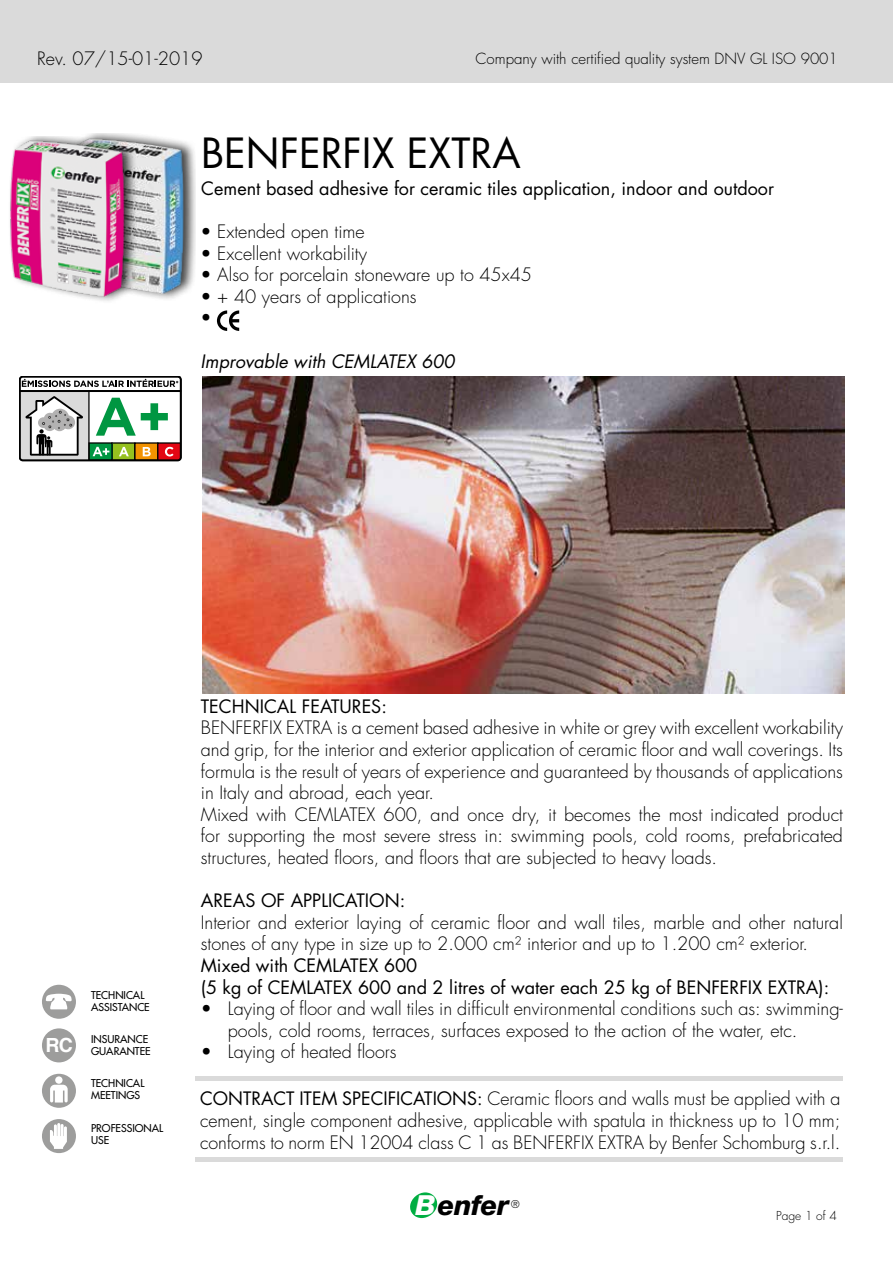
<style>
.page{position:relative;width:893px;height:1263px;background:#fff}
.page>*{position:absolute;margin:0;border:0;box-sizing:border-box;transform-origin:0 0}
.t1{font:40.5px "Futura CE";color:#000}
.t2{font:italic 800 27.6px "Helvetica Neue";letter-spacing:-.02em;color:#000}
.t3{font:700 19.5px "Helvetica";color:#fff}
.t4{font:300 18px/21.6px "Futura";color:#000}
.t5{font:18px/21.6px "Futura CE";color:#000}
.t6{font:italic 18px "Futura";color:#000}
.t7{font:300 15px "Futura";color:#000}
.t8{font:300 12px "Futura";color:#000}
.t9{font:10.5px/12px "Futura";color:#000}
.t10{font:300 10.5px "Futura";color:#000}
.s1{font-family:"Futura CE";font-weight:400}
.s2{color:#fff}
</style>
<div class="page">
<svg style="left:410px;top:1192px;width:28px;height:26px"></svg>
<div style="left:0;top:0;width:893px;height:83px;background:#dadada"></div>
<hr style="left:196px;top:1076px;width:647px;height:4px;background:#dadada">
<hr style="left:196px;top:1158px;width:647px;height:4px;background:#dadada">
<svg style="left:217px;top:310px;width:22px;height:21px"></svg>
<div style="left:42px;top:985px;width:34px;height:34px;background:#9d9d9c;border-radius:50%"></div>
<svg style="left:46px;top:994px;width:26px;height:15px"></svg>
<div style="left:42px;top:1074px;width:34px;height:34px;background:#9d9d9c;border-radius:50%"></div>
<div style="left:55px;top:1076px;width:8px;height:8px;background:#fff;border-radius:50%"></div>
<svg style="left:50px;top:1085px;width:18px;height:17px"></svg>
<div style="left:42px;top:1119px;width:34px;height:34px;background:#9d9d9c;border-radius:50%"></div>
<svg style="left:50px;top:1123px;width:17px;height:26px"></svg>
<div style="left:42px;top:1028px;width:34px;height:34px;background:#9d9d9c;border-radius:50%"></div>
<img style="left:87px;top:134px;width:109px;height:165px">
<img style="left:10px;top:136px;width:132px;height:165px">
<img style="left:202px;top:376px;width:642px;height:317px">
<svg style="left:19px;top:376px;width:162px;height:85px"></svg>
<p class="t4" style="left:37px;top:48px;width:167px">Rev. 07/15-01-2019</p>
<p class="t7" style="left:475px;top:49px;width:364px">Company with certified quality system DNV GL ISO 9001</p>
<h1 class="t1" style="left:201px;top:127px;width:321px">BENFERFIX EXTRA</h1>
<p class="t5" style="left:201px;top:178px;width:574px">Cement based adhesive for ceramic tiles application, indoor and outdoor</p>
<p class="t4" style="left:201px;top:221px;width:166px">• Extended open time</p>
<p class="t4" style="left:201px;top:242px;width:168px">• Excellent workability</p>
<p class="t4" style="left:201px;top:264px;width:333px">• Also for porcelain stoneware up to 45x45</p>
<p class="t4" style="left:201px;top:286px;width:218px">• + 40 years of applications •</p>
<p class="t6" style="left:201px;top:348px;width:256px">Improvable with CEMLATEX 600</p>
<p class="t3" style="left:46px;top:1029px;width:29px">RC</p>
<p class="t9" style="left:91px;top:989px;width:60px">TECHNICAL<br>ASSISTANCE</p>
<p class="t9" style="left:91px;top:1033px;width:61px">INSURANCE<br>GUARANTEE</p>
<p class="t9" style="left:91px;top:1077px;width:55px">TECHNICAL<br>MEETINGS</p>
<p class="t9" style="left:91px;top:1122px;width:74px">PROFESSIONAL<br>USE</p>
<p class="t5" style="left:201px;top:695px;width:188px">TECHNICAL FEATURES:</p>
<p class="t4" style="left:201px;top:717px;width:644px">BENFERFIX EXTRA is a cement based adhesive in white or grey with excellent workability and grip, for the interior and exterior application of ceramic floor and wall coverings. Its formula is the result of years of experience and guaranteed by thousands of applications in Italy and abroad, each year.<br>Mixed with CEMLATEX 600, and once dry, it becomes the most indicated product for supporting the most severe stress in: swimming pools, cold rooms, prefabricated structures, heated floors, and floors that are subjected to heavy loads.</p>
<p class="t5" style="left:201px;top:890px;width:206px">AREAS OF APPLICATION:</p>
<p class="t4" style="left:201px;top:912px;width:644px">Interior and exterior laying of ceramic floor and wall tiles, marble and other natural stones of any type in size up to 2.000 cm² interior and up to 1.200 cm² exterior.</p>
<p class="t5" style="left:201px;top:955px;width:630px">Mixed with CEMLATEX 600<br>(5 kg of CEMLATEX 600 and 2 litres of water each 25 kg of BENFERFIX EXTRA):</p>
<p class="t4" style="left:228px;top:998px;width:617px;text-indent:-27px">• Laying of floor and wall tiles in difficult environmental conditions such as: swimming&shy;pools, cold rooms, terraces, surfaces exposed to the action of the water, etc.</p>
<p class="t4" style="left:201px;top:1041px;width:197px">• Laying of heated floors</p>
<p class="t4" style="left:200px;top:1088px;width:642px;text-align:justify"><span class="s1">CONTRACT ITEM SPECIFICATIONS:</span> Ceramic floors and walls must be applied with a cement, single component adhesive, applicable with spatula in thickness up to 10 mm; conforms to norm EN 12004 class C 1 as BENFERFIX EXTRA by Benfer Schomburg s.r.l.</p>
<h2 class="t2" style="left:416px;top:1189px;width:95px"><span class="s2">B</span>enfer</h2>
<p class="t10" style="left:511px;top:1198px;width:10px">®</p>
<p class="t8" style="left:776px;top:1208px;width:62px">Page 1 of 4</p>
</div>
